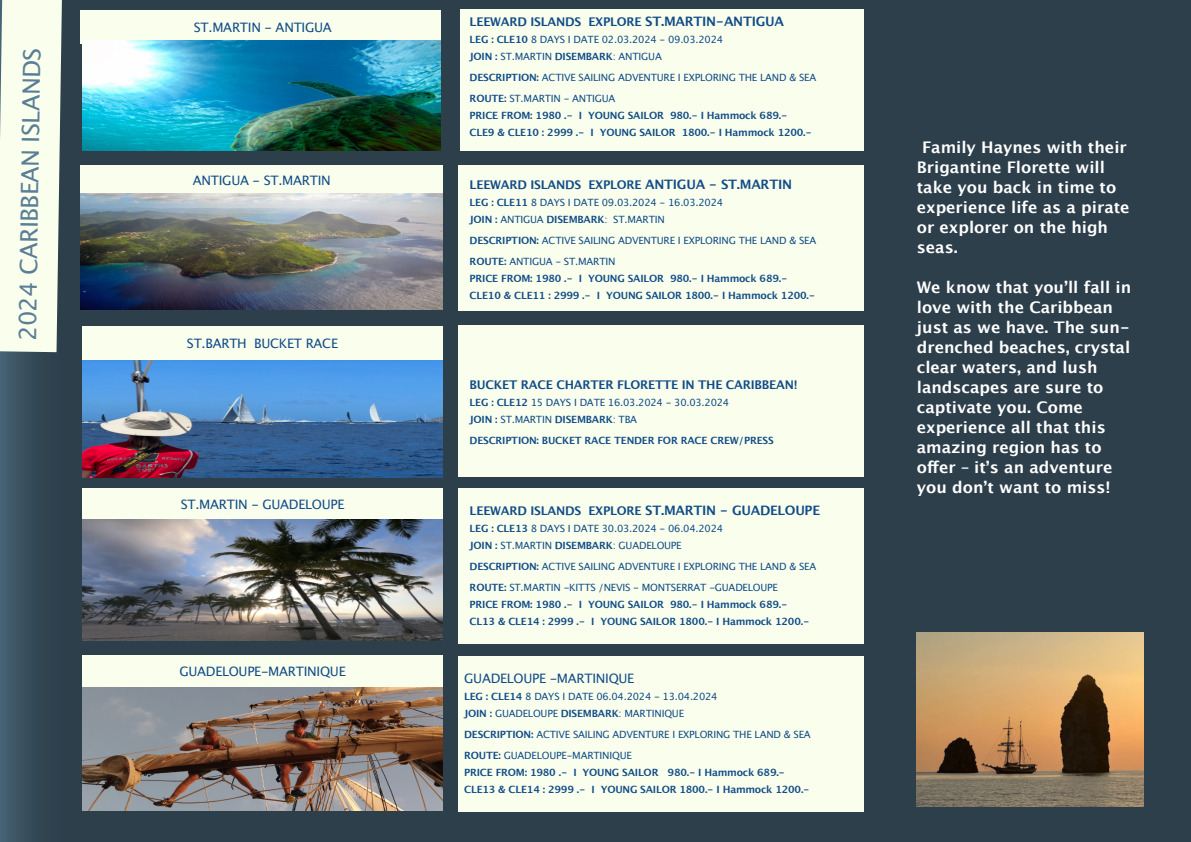
<style>
.page{position:relative;width:1191px;height:842px;background:#2d3f4b}
.page>*{position:absolute;margin:0;border:0;box-sizing:border-box;transform-origin:0 0}
.t1{font:24px "Lucida Grande";color:#5a7e96}
.t2{font:700 16px/20px "Lucida Grande";color:#fff}
.t3{font:13px "Lucida Grande";letter-spacing:-.02em;color:#114c88}
.t4{font:700 12px "Lucida Grande";letter-spacing:-.02em;color:#114c88}
.t5{font:10px/17px "Lucida Grande";letter-spacing:-.02em;color:#114c88}
.t6{font:700 10px/17px "Lucida Grande";letter-spacing:-.02em;color:#114c88}
.s1{font-size:13px}
.s2{font-weight:700}
</style>
<div class="page">
<div style="left:82px;top:488px;width:361px;height:32px;background:#faffed"></div>
<div style="left:82px;top:655px;width:361px;height:31px;background:#faffed"></div>
<svg style="left:0;top:0;width:63px;height:352px;background:#ecf2e2"></svg>
<div style="left:81px;top:10px;width:360px;height:33px;background:#faffed"></div>
<div style="left:460px;top:10px;width:404px;height:141px;background:#faffed"></div>
<div style="left:458px;top:165px;width:406px;height:146px;background:#faffed"></div>
<div style="left:458px;top:326px;width:406px;height:151px;background:#faffed"></div>
<div style="left:458px;top:488px;width:406px;height:156px;background:#faffed"></div>
<div style="left:458px;top:656px;width:406px;height:156px;background:#faffed"></div>
<div style="left:81px;top:165px;width:362px;height:29px;background:#faffed"></div>
<div style="left:82px;top:326px;width:361px;height:34px;background:#faffed"></div>
<img style="left:82px;top:520px;width:361px;height:121px">
<img style="left:82px;top:41px;width:358px;height:109px">
<img style="left:82px;top:360px;width:361px;height:117px">
<img style="left:81px;top:194px;width:362px;height:116px">
<img style="left:82px;top:687px;width:361px;height:124px">
<img style="left:916px;top:633px;width:227px;height:173px">
<h1 class="t1" style="left:17px;top:341px;width:295px;rotate:-89deg">2024 CARIBBEAN ISLANDS</h1>
<h3 class="t3" style="left:194px;top:21px;width:139px">ST.MARTIN - ANTIGUA</h3>
<h3 class="t3" style="left:193px;top:174px;width:139px">ANTIGUA - ST.MARTIN</h3>
<h3 class="t3" style="left:187px;top:338px;width:153px">ST.BARTH BUCKET RACE</h3>
<h3 class="t3" style="left:181px;top:499px;width:165px">ST.MARTIN - GUADELOUPE</h3>
<h3 class="t3" style="left:179px;top:665px;width:168px">GUADELOUPE-MARTINIQUE</h3>
<p class="t4" style="left:469px;top:17px;width:316px">LEEWARD ISLANDS EXPLORE <span class="s1">ST.MARTIN-ANTIGUA</span></p>
<p class="t5" style="left:469px;top:32px;width:255px"><span class="s2">LEG : CLE10</span> 8 DAYS I DATE 02.03.2024 - 09.03.2024<br><span class="s2">JOIN :</span> ST.MARTIN <span class="s2">DISEMBARK</span>: ANTIGUA</p>
<p class="t5" style="left:469px;top:68px;width:348px;line-height:21px"><span class="s2">DESCRIPTION:</span> ACTIVE SAILING ADVENTURE I EXPLORING THE LAND &amp; SEA<br><span class="s2">ROUTE:</span> ST.MARTIN - ANTIGUA</p>
<p class="t6" style="left:469px;top:108px;width:344px">PRICE FROM: 1980 .- I YOUNG SAILOR 980.- I Hammock 689.-<br>CLE9 &amp; CLE10 : 2999 .- I YOUNG SAILOR 1800.- I Hammock 1200.-</p>
<p class="t4" style="left:469px;top:179px;width:324px">LEEWARD ISLANDS EXPLORE <span class="s1">ANTIGUA - ST.MARTIN</span></p>
<p class="t5" style="left:469px;top:194px;width:255px"><span class="s2">LEG : CLE11</span> 8 DAYS I DATE 09.03.2024 - 16.03.2024<br><span class="s2">JOIN :</span> ANTIGUA <span class="s2">DISEMBARK</span>: ST.MARTIN</p>
<p class="t5" style="left:469px;top:230px;width:348px;line-height:21px"><span class="s2">DESCRIPTION:</span> ACTIVE SAILING ADVENTURE I EXPLORING THE LAND &amp; SEA<br><span class="s2">ROUTE:</span> ANTIGUA - ST.MARTIN</p>
<p class="t6" style="left:469px;top:270px;width:347px">PRICE FROM: 1980 .- I YOUNG SAILOR 980.- I Hammock 689.-<br>CLE10 &amp; CLE11 : 2999 .- I YOUNG SAILOR 1800.- I Hammock 1200.-</p>
<p class="t4" style="left:469px;top:380px;width:329px">BUCKET RACE CHARTER FLORETTE IN THE CARIBBEAN!</p>
<p class="t5" style="left:469px;top:395px;width:261px"><span class="s2">LEG : CLE12</span> 15 DAYS I DATE 16.03.2024 - 30.03.2024<br><span class="s2">JOIN :</span> ST.MARTIN <span class="s2">DISEMBARK</span>: TBA</p>
<p class="t6" style="left:469px;top:433px;width:305px">DESCRIPTION: BUCKET RACE TENDER FOR RACE CREW/PRESS</p>
<p class="t4" style="left:469px;top:505px;width:352px">LEEWARD ISLANDS EXPLORE <span class="s1">ST.MARTIN - GUADELOUPE</span></p>
<p class="t5" style="left:469px;top:520px;width:255px"><span class="s2">LEG : CLE13</span> 8 DAYS I DATE 30.03.2024 - 06.04.2024<br><span class="s2">JOIN :</span> ST.MARTIN <span class="s2">DISEMBARK</span>: GUADELOUPE</p>
<p class="t5" style="left:469px;top:556px;width:348px;line-height:21px"><span class="s2">DESCRIPTION:</span> ACTIVE SAILING ADVENTURE I EXPLORING THE LAND &amp; SEA<br><span class="s2">ROUTE:</span> ST.MARTIN -KITTS /NEVIS - MONTSERRAT -GUADELOUPE</p>
<p class="t6" style="left:469px;top:596px;width:341px">PRICE FROM: 1980 .- I YOUNG SAILOR 980.- I Hammock 689.-<br>CL13 &amp; CLE14 : 2999 .- I YOUNG SAILOR 1800.- I Hammock 1200.-</p>
<h3 class="t3" style="left:464px;top:672px;width:172px">GUADELOUPE -MARTINIQUE</h3>
<p class="t5" style="left:464px;top:688px;width:255px"><span class="s2">LEG : CLE14</span> 8 DAYS I DATE 06.04.2024 - 13.04.2024<br><span class="s2">JOIN :</span> GUADELOUPE <span class="s2">DISEMBARK</span>: MARTINIQUE</p>
<p class="t5" style="left:464px;top:724px;width:348px;line-height:21px"><span class="s2">DESCRIPTION:</span> ACTIVE SAILING ADVENTURE I EXPLORING THE LAND &amp; SEA<br><span class="s2">ROUTE:</span> GUADELOUPE-MARTINIQUE</p>
<p class="t6" style="left:464px;top:764px;width:347px">PRICE FROM: 1980 .- I YOUNG SAILOR 980.- I Hammock 689.-<br>CLE13 &amp; CLE14 : 2999 .- I YOUNG SAILOR 1800.- I Hammock 1200.-</p>
<h2 class="t2" style="left:916px;top:139px;width:214px;text-indent:5px">Family Haynes with their<br>Brigantine Florette will take you back in time to experience life as a pirate or explorer on the high seas.</h2>
<p class="t2" style="left:916px;top:279px;width:216px">We know that youʼll fall in love with the Caribbean just as we have. The sun&shy;drenched beaches, crystal clear waters, and lush landscapes are sure to captivate you. Come experience all that this amazing region has to offer – itʼs an adventure you donʼt want to miss!</p>
</div>
